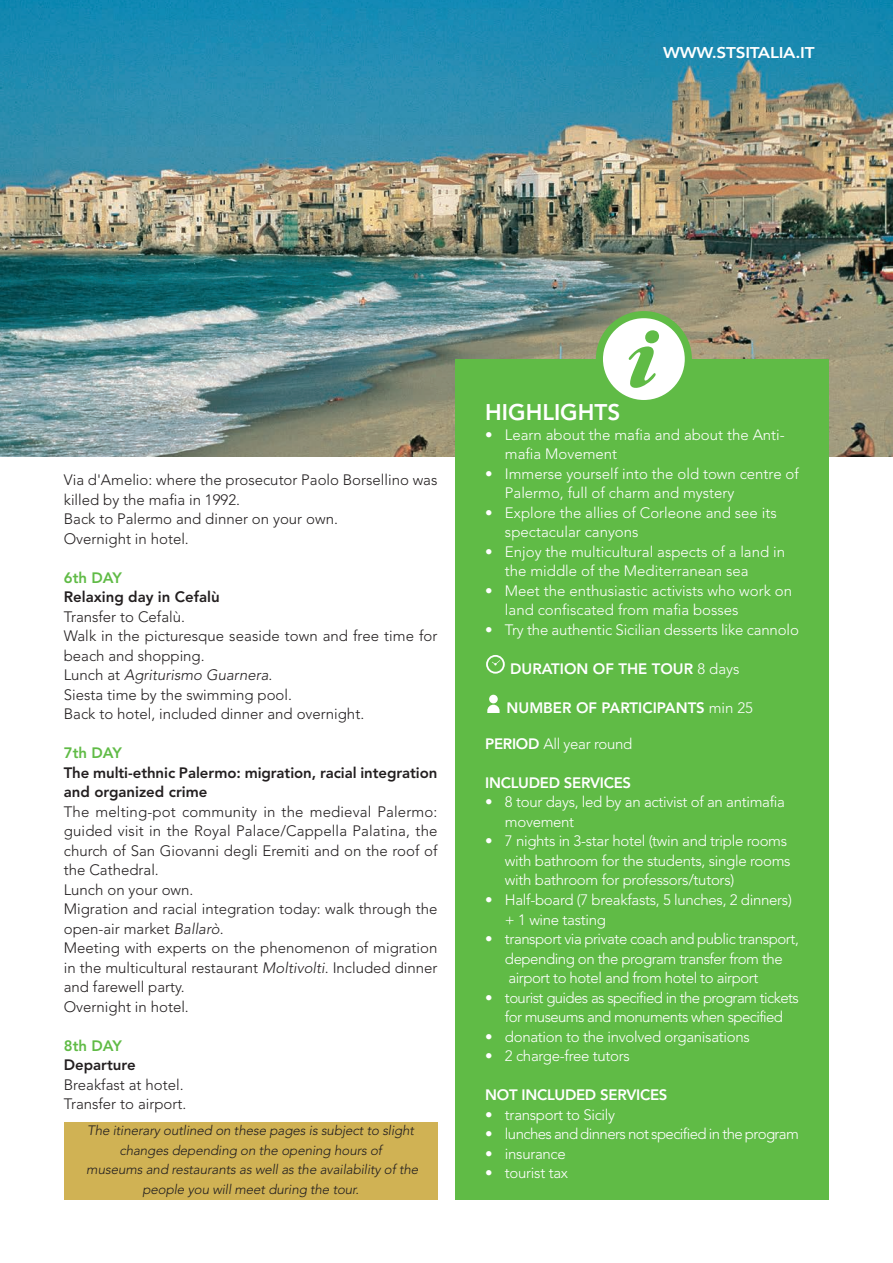
<style>
.page{position:relative;width:893px;height:1263px;background:#fff}
.page>*{position:absolute;margin:0;border:0;box-sizing:border-box;transform-origin:0 0}
.t1{font:800 22.5px "Avenir";color:#fff}
.t2{font:800 15.45px "Avenir";letter-spacing:-.015em;color:#fff;scale:1.11 1}
.t3{font:300 15px/19.5px "Avenir";color:#231f20}
.t4{font:300 15px/19.5px "Avenir";letter-spacing:-.02em;color:#fff}
.t5{font:300 15px/19.5px "Avenir";color:#fff}
.t6{font:300 15px/19.5px "Avenir";letter-spacing:-.04em;color:#fff;text-align:center}
.t7{font:800 15px/19.5px "Avenir";letter-spacing:-.005em;color:#231f20}
.t8{font:800 15px "Avenir";color:#fff}
.t9{font:800 15px "Avenir";letter-spacing:-.02em;color:#fff}
.t10{font:italic 300 15px "Avenir";color:#231f20}
.t11{font:800 15px "Avenir";color:#60bb46}
.t12{font:italic 300 13.5px/19.5px "Avenir";letter-spacing:-.01em;color:#231f20;text-align:center}
.s1{font-style:normal}
.s2{font-style:italic}
.s3{font-weight:300}
.s4{font-weight:800}
</style>
<div class="page">
<img style="left:0;top:0;width:893px;height:456px">
<div style="left:455px;top:359px;width:374px;height:841px;background:#60bb46"></div>
<svg style="left:486px;top:655px;width:19px;height:19px"></svg>
<div style="left:489px;top:695px;width:9px;height:8px;background:#fff;border-radius:50%"></div>
<svg style="left:487px;top:705px;width:13px;height:8px"></svg>
<div style="left:596px;top:311px;width:96px;height:96px;background:#60bb46;border-radius:50%"></div>
<div style="left:603px;top:318px;width:82px;height:82px;background:#fff;border-radius:50%"></div>
<svg style="left:629px;top:330px;width:30px;height:58px"></svg>
<div style="left:64px;top:1122px;width:373px;height:77px;background:#d0b254"></div>
<p class="t2" style="left:663px;top:46px;width:138px">WWW.STSITALIA.IT</p>
<p class="t3" style="left:64px;top:471px;width:375px">Via d'Amelio: where the prosecutor Paolo Borsellino was killed by the mafia in 1992.</p>
<p class="t3" style="left:64px;top:510px;width:276px">Back to Palermo and dinner on your own.</p>
<p class="t3" style="left:64px;top:530px;width:127px">Overnight in hotel.</p>
<p class="t11" style="left:64px;top:571px;width:60px">6th DAY</p>
<p class="t7" style="left:64px;top:588px;width:157px">Relaxing day in Cefalù</p>
<p class="t3" style="left:64px;top:608px;width:123px">Transfer to Cefalù.</p>
<p class="t3" style="left:64px;top:627px;width:375px">Walk in the picturesque seaside town and free time for beach and shopping.</p>
<p class="t10" style="left:64px;top:669px;width:210px"><span class="s1">Lunch at</span> Agriturismo Guarnera<span class="s1">.</span></p>
<p class="t3" style="left:64px;top:686px;width:230px">Siesta time by the swimming pool.</p>
<p class="t3" style="left:64px;top:705px;width:302px">Back to hotel, included dinner and overnight.</p>
<p class="t11" style="left:64px;top:747px;width:60px">7th DAY</p>
<p class="t7" style="left:64px;top:764px;width:375px">The multi-ethnic Palermo: migration, racial integration and organized crime</p>
<p class="t3" style="left:64px;top:803px;width:375px;text-align:justify">The melting-pot community in the medieval Palermo: guided visit in the Royal Palace/Cappella Palatina, the church of San Giovanni degli Eremiti and on the roof of the Cathedral.</p>
<p class="t3" style="left:64px;top:881px;width:131px">Lunch on your own.</p>
<p class="t3" style="left:64px;top:900px;width:375px">Migration and racial integration today: walk through the open-air market <span class="s2">Ballarò</span>.</p>
<p class="t3" style="left:64px;top:939px;width:375px;text-align:justify">Meeting with experts on the phenomenon of migration in the multicultural restaurant <span class="s2">Moltivolti</span>. Included dinner and farewell party.</p>
<p class="t3" style="left:64px;top:998px;width:127px">Overnight in hotel.</p>
<p class="t11" style="left:64px;top:1039px;width:60px">8th DAY</p>
<p class="t7" style="left:64px;top:1056px;width:73px">Departure</p>
<p class="t3" style="left:64px;top:1076px;width:121px">Breakfast at hotel.</p>
<p class="t3" style="left:64px;top:1095px;width:124px">Transfer to airport.</p>
<p class="t12" style="left:87px;top:1122px;width:328px">The itinerary outlined on these pages is subject to slight changes depending on the opening hours of</p>
<p class="t12" style="left:86px;top:1161px;width:334px">museums and restaurants as well as the availability of the people you will meet during the tour.</p>
<p class="t1" style="left:485px;top:403px;width:137px">HIGHLIGHTS</p>
<p class="t5" style="left:505px;top:426px;width:281px;text-indent:-20px">• Learn about the mafia and about the Anti&shy;mafia Movement</p>
<p class="t5" style="left:505px;top:465px;width:295px;text-indent:-20px">• Immerse yourself into the old town centre of<br>Palermo, full of charm and mystery</p>
<p class="t5" style="left:505px;top:504px;width:273px;text-indent:-20px">• Explore the allies of Corleone and see its spectacular canyons</p>
<p class="t5" style="left:505px;top:543px;width:282px;text-indent:-20px">• Enjoy the multicultural aspects of a land in the middle of the Mediterranean sea</p>
<p class="t5" style="left:505px;top:582px;width:289px;text-indent:-20px">• Meet the enthusiastic activists who work on land confiscated from mafia bosses</p>
<p class="t4" style="left:485px;top:621px;width:315px">• Try the authentic Sicilian desserts like cannolo</p>
<p class="t8" style="left:510px;top:663px;width:231px">DURATION OF THE TOUR <span class="s3">8 days</span></p>
<p class="t8" style="left:507px;top:702px;width:248px">NUMBER OF PARTICIPANTS <span class="s3">min 25</span></p>
<p class="t4" style="left:485px;top:735px;width:149px"><span class="s4">PERIOD</span> All year round</p>
<p class="t9" style="left:485px;top:777px;width:148px">INCLUDED SERVICES</p>
<p class="t4" style="left:505px;top:794px;width:281px;text-indent:-20px">• 8 tour days, led by an activist of an antimafia movement</p>
<p class="t4" style="left:505px;top:833px;width:287px;text-indent:-20px">• 7 nights in 3-star hotel (twin and triple rooms with bathroom for the students, single rooms with bathroom for professors/tutors)</p>
<p class="t4" style="left:505px;top:891px;width:288px;text-indent:-20px">• Half-board (7 breakfasts, 5 lunches, 2 dinners) + 1 wine tasting</p>
<p class="t4" style="left:485px;top:930px;width:315px;text-align:center">• transport via private coach and public transport, depending on the program transfer from the</p>
<p class="t4" style="left:508px;top:969px;width:252px">airport to hotel and from hotel to airport</p>
<p class="t6" style="left:485px;top:989px;width:315px">• tourist guides as specified in the program tickets for museums and monuments when specified</p>
<p class="t4" style="left:485px;top:1028px;width:266px">• donation to the involved organisations</p>
<p class="t4" style="left:485px;top:1047px;width:146px">• 2 charge-free tutors</p>
<p class="t9" style="left:485px;top:1089px;width:184px">NOT INCLUDED SERVICES</p>
<p class="t4" style="left:485px;top:1106px;width:131px">• transport to Sicily</p>
<p class="t6" style="left:485px;top:1125px;width:315px">• lunches and dinners not specified in the program</p>
<p class="t4" style="left:485px;top:1145px;width:82px">• insurance</p>
<p class="t4" style="left:485px;top:1164px;width:84px">• tourist tax</p>
</div>
